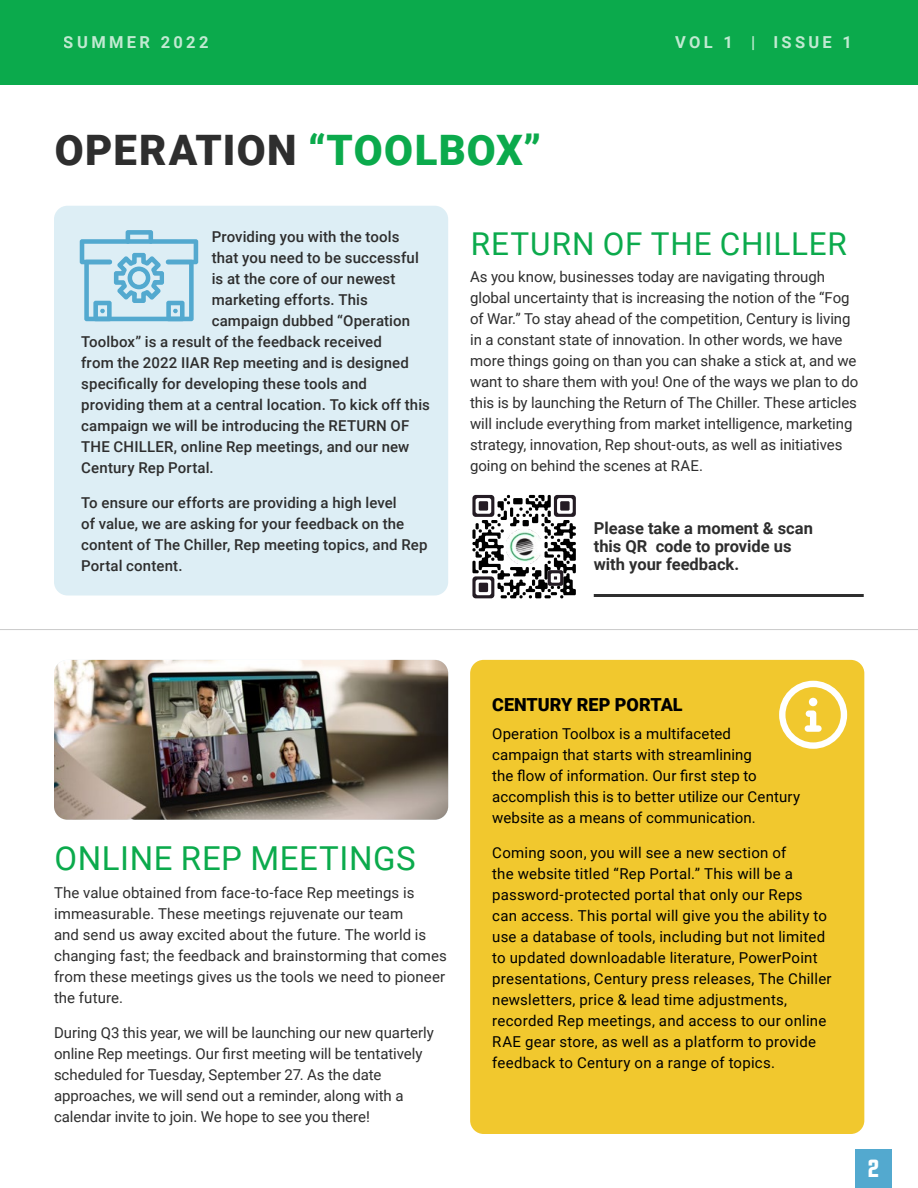
<style>
.page{position:relative;width:918px;height:1188px;background:#fff}
.page>*{position:absolute;margin:0;border:0;box-sizing:border-box;transform-origin:0 0}
.Big_title{font:900 42px "Roboto";letter-spacing:.03em;color:#2e2e2e}
.Medium_Titles{font:33px "Roboto";letter-spacing:.015em;color:#0baa4c}
.Medium_Titles-2{font:31.5px "Roboto";letter-spacing:.025em;color:#0baa4c}
.t1{font:21px "Evogria";color:#fff}
.Small_title{font:900 18px "Roboto";color:#000}
.Sub_paragraph_texts{font:700 16.5px/18px "Roboto";color:#2e2e2e}
.t2{font:700 16.5px "Roboto";letter-spacing:.2em;color:#fff}
.Paragraph_Texts{font:15px/21px "Roboto";color:#2e2e2e}
.Paragraph_Texts-2{font:15px/21px "Roboto";letter-spacing:.015em;color:#000}
.Paragraph_Texts-3{font:500 15px/21px "Roboto";letter-spacing:.01em;color:#2e2e2e}
.s1{color:#0baa4c}
</style>
<div class="page">
<div style="left:0;top:0;width:918px;height:85px;background:#0baa4c"></div>
<div style="left:855px;top:1149px;width:37px;height:39px;background:#53a9cf"></div>
<div style="left:54px;top:206px;width:394px;height:390px;background:#ddeef5;border-radius:13px"></div>
<img style="left:54px;top:660px;width:394px;height:160px">
<div style="left:470px;top:660px;width:394px;height:474px;background:#f1c82e;border-radius:14px"></div>
<hr style="left:594px;top:594px;width:270px;height:3px;background:#2e2e2e">
<hr style="left:0;top:629px;width:918px;height:1px;background:#cbcbcb">
<svg style="left:779px;top:681px;width:68px;height:68px"></svg>
<svg style="left:472px;top:495px;width:104px;height:103px"></svg>
<img style="left:507px;top:529px;width:34px;height:35px">
<svg style="left:80px;top:230px;width:118px;height:91px"></svg>
<p class="t2" style="left:64px;top:31px;width:146px">SUMMER 2022</p>
<p class="t2" style="left:675px;top:31px;width:178px">VOL 1 | ISSUE 1</p>
<p class="Big_title" style="left:55px;top:121px;width:488px">OPERATION <span class="s1">“TOOLBOX”</span></p>
<p class="Paragraph_Texts-3" style="left:212px;top:226px;width:189px">Providing you with the tools</p>
<p class="Paragraph_Texts-3" style="left:212px;top:247px;width:209px">that you need to be successful</p>
<p class="Paragraph_Texts-3" style="left:212px;top:268px;width:185px">is at the core of our newest</p>
<p class="Paragraph_Texts-3" style="left:212px;top:289px;width:158px">marketing efforts. This</p>
<p class="Paragraph_Texts-3" style="left:212px;top:310px;width:200px">campaign dubbed “Operation</p>
<p class="Paragraph_Texts-3" style="left:81px;top:331px;width:302px">Toolbox” is a result of the feedback received</p>
<p class="Paragraph_Texts-3" style="left:81px;top:352px;width:329px">from the 2022 IIAR Rep meeting and is designed</p>
<p class="Paragraph_Texts-3" style="left:81px;top:373px;width:287px">specifically for developing these tools and</p>
<p class="Paragraph_Texts-3" style="left:81px;top:394px;width:350px">providing them at a central location. To kick off this</p>
<p class="Paragraph_Texts-3" style="left:81px;top:415px;width:330px">campaign we will be introducing the RETURN OF</p>
<p class="Paragraph_Texts-3" style="left:81px;top:436px;width:330px">THE CHILLER, online Rep meetings, and our new</p>
<p class="Paragraph_Texts-3" style="left:81px;top:457px;width:134px">Century Rep Portal.</p>
<p class="Paragraph_Texts-3" style="left:81px;top:491px;width:348px">To ensure our efforts are providing a high level<br>of value, we are asking for your feedback on the content of The Chiller, Rep meeting topics, and Rep Portal content.</p>
<p class="Medium_Titles-2" style="left:471px;top:221px;width:378px">RETURN OF THE CHILLER</p>
<p class="Paragraph_Texts" style="left:470px;top:266px;width:390px">As you know, businesses today are navigating through global uncertainty that is increasing the notion of the “Fog of War.” To stay ahead of the competition, Century is living in a constant state of innovation. In other words, we have more things going on than you can shake a stick at, and we want to share them with you! One of the ways we plan to do this is by launching the Return of The Chiller. These articles will include everything from market intelligence, marketing strategy, innovation, Rep shout-outs, as well as initiatives going on behind the scenes at RAE.</p>
<p class="Sub_paragraph_texts" style="left:594px;top:519px;width:221px">Please take a moment &amp; scan this QR code to provide us with your feedback.</p>
<p class="Medium_Titles" style="left:55px;top:836px;width:363px">ONLINE REP MEETINGS</p>
<p class="Paragraph_Texts" style="left:54px;top:882px;width:394px">The value obtained from face-to-face Rep meetings is immeasurable. These meetings rejuvenate our team<br>and send us away excited about the future. The world is changing fast; the feedback and brainstorming that comes from these meetings gives us the tools we need to pioneer the future.</p>
<p class="Paragraph_Texts" style="left:54px;top:1021px;width:382px">During Q3 this year, we will be launching our new quarterly online Rep meetings. Our first meeting will be tentatively scheduled for Tuesday, September 27. As the date approaches, we will send out a reminder, along with a calendar invite to join. We hope to see you there!</p>
<p class="Small_title" style="left:492px;top:692px;width:192px">CENTURY REP PORTAL</p>
<p class="Paragraph_Texts-2" style="left:492px;top:723px;width:310px">Operation Toolbox is a multifaceted campaign that starts with streamlining<br>the flow of information. Our first step to accomplish this is to better utilize our Century website as a means of communication.</p>
<p class="Paragraph_Texts-2" style="left:492px;top:841px;width:341px">Coming soon, you will see a new section of<br>the website titled “Rep Portal.” This will be a password-protected portal that only our Reps<br>can access. This portal will give you the ability to use a database of tools, including but not limited to updated downloadable literature, PowerPoint presentations, Century press releases, The Chiller newsletters, price &amp; lead time adjustments, recorded Rep meetings, and access to our online RAE gear store, as well as a platform to provide feedback to Century on a range of topics.</p>
<h3 class="t1" style="left:867px;top:1153px;width:15px">2</h3>
</div>
